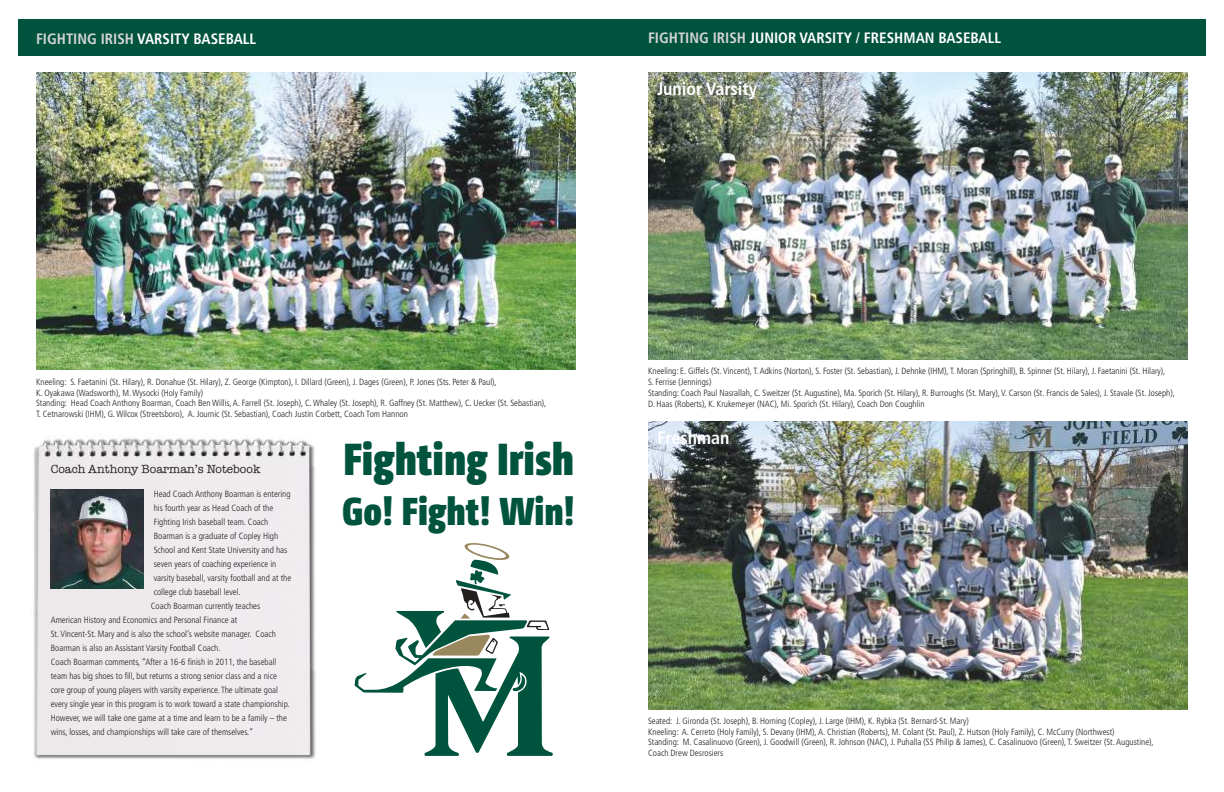
<style>
.page{position:relative;width:1224px;height:792px;background:#fff}
.page>*{position:absolute;margin:0;border:0;box-sizing:border-box;transform-origin:0 0}
.t1{font:900 45px "Camingo Dos Cd";color:#00533d}
.t2{font:900 39px "Camingo Dos Cd";color:#00533d}
.t3{font:700 condensed 18px "Frutiger";color:#fff}
.t4{font:700 condensed 15px "Frutiger";color:#fff}
.t5{font:12px "American Typewriter";color:#241f1f}
.t6{font:300 condensed 9px/10.8px "Frutiger";color:#241f1f}
.s1{color:#d5d4d5}
</style>
<div class="page">
<img style="left:648px;top:72px;width:540px;height:288px">
<img style="left:648px;top:422px;width:540px;height:288px">
<div style="left:612px;top:19px;width:594px;height:36px;background:#00533d"></div>
<img style="left:33px;top:437px;width:283px;height:322px">
<img style="left:50px;top:489px;width:94px;height:99px">
<img style="left:36px;top:72px;width:540px;height:298px">
<div style="left:18px;top:19px;width:594px;height:37px;background:#00533d"></div>
<svg style="left:355px;top:543px;width:198px;height:213px"></svg>
<h3 class="t4" style="left:36px;top:30px;width:222px"><span class="s1">FIGHTING IRISH</span> VARSITY BASEBALL</h3>
<h3 class="t4" style="left:648px;top:29px;width:355px"><span class="s1">FIGHTING IRISH</span> JUNIOR VARSITY / FRESHMAN BASEBALL</h3>
<h3 class="t3" style="left:657px;top:78px;width:102px">Junior Varsity</h3>
<p class="t6" style="left:36px;top:376px;width:512px">Kneeling: S. Faetanini (St. Hilary), R. Donahue (St. Hilary), Z. George (Kimpton), I. Dillard (Green), J. Dages (Green), P. Jones (Sts. Peter &amp; Paul),<br>K. Oyakawa (Wadsworth), M. Wysocki (Holy Family)<br>Standing: Head Coach Anthony Boarman, Coach Ben Willis, A. Farrell (St. Joseph), C. Whaley (St. Joseph), R. Gaffney (St. Matthew), C. Uecker (St. Sebastian), T. Cetnarowski (IHM), G. Wilcox (Streetsboro), A. Journic (St. Sebastian), Coach Justin Corbett, Coach Tom Hannon</p>
<h3 class="t5" style="left:51px;top:459px;width:211px">Coach Anthony Boarman’s Notebook</h3>
<p class="t6" style="left:154px;top:489px;width:138px">Head Coach Anthony Boarman is entering</p>
<p class="t6" style="left:154px;top:503px;width:121px">his fourth year as Head Coach of the</p>
<p class="t6" style="left:154px;top:517px;width:116px">Fighting Irish baseball team. Coach</p>
<p class="t6" style="left:154px;top:531px;width:126px">Boarman is a graduate of Copley High</p>
<p class="t6" style="left:154px;top:545px;width:135px">School and Kent State University and has</p>
<p class="t6" style="left:154px;top:559px;width:124px">seven years of coaching experience in</p>
<p class="t6" style="left:154px;top:573px;width:139px">varsity baseball, varsity football and at the</p>
<p class="t6" style="left:154px;top:587px;width:89px">college club baseball level.</p>
<p class="t6" style="left:151px;top:601px;width:111px">Coach Boarman currently teaches</p>
<p class="t6" style="left:51px;top:615px;width:188px">American History and Economics and Personal Finance at</p>
<p class="t6" style="left:51px;top:629px;width:227px">St. Vincent-St. Mary and is also the school’s website manager. Coach</p>
<p class="t6" style="left:51px;top:643px;width:171px">Boarman is also an Assistant Varsity Football Coach.</p>
<p class="t6" style="left:51px;top:657px;width:227px">Coach Boarman comments, “After a 16-6 finish in 2011, the baseball</p>
<p class="t6" style="left:51px;top:671px;width:228px">team has big shoes to fill, but returns a strong senior class and a nice</p>
<p class="t6" style="left:51px;top:685px;width:229px">core group of young players with varsity experience. The ultimate goal</p>
<p class="t6" style="left:51px;top:699px;width:241px">every single year in this program is to work toward a state championship.</p>
<p class="t6" style="left:51px;top:713px;width:238px">However, we will take one game at a time and learn to be a family – the</p>
<p class="t6" style="left:51px;top:727px;width:204px">wins, losses, and championships will take care of themselves.”</p>
<h1 class="t1" style="left:343px;top:431px;width:232px">Fighting Irish</h1>
<h2 class="t2" style="left:342px;top:487px;width:234px">Go! Fight! Win!</h2>
<p class="t6" style="left:648px;top:366px;width:528px">Kneeling: E. Giffels (St. Vincent), T. Adkins (Norton), S. Foster (St. Sebastian), J. Dehnke (IHM), T. Moran (Springhill), B. Spinner (St. Hilary), J. Faetanini (St. Hilary),<br>S. Ferrise (Jennings)<br>Standing: Coach Paul Nasrallah, C. Sweitzer (St. Augustine), Ma. Sporich (St. Hilary), R. Burroughs (St. Mary), V. Carson (St. Francis de Sales), J. Stavale (St. Joseph), D. Haas (Roberts), K. Krukemeyer (NAC), Mi. Sporich (St. Hilary), Coach Don Coughlin</p>
<h3 class="t3" style="left:657px;top:427px;width:74px">Freshman</h3>
<p class="t6" style="left:648px;top:715px;width:507px">Seated: J. Gironda (St. Joseph), B. Horning (Copley), J. Large (IHM), K. Rybka (St. Bernard-St. Mary)<br>Kneeling: A. Cerreto (Holy Family), S. Devany (IHM), A. Christian (Roberts), M. Colant (St. Paul), Z. Hutson (Holy Family), C. McCurry (Northwest)<br>Standing: M. Casalinuovo (Green), J. Goodwill (Green), R. Johnson (NAC), J. Puhalla (SS Philip &amp; James), C. Casalinuovo (Green), T. Sweitzer (St. Augustine), Coach Drew Desrosiers</p>
</div>
